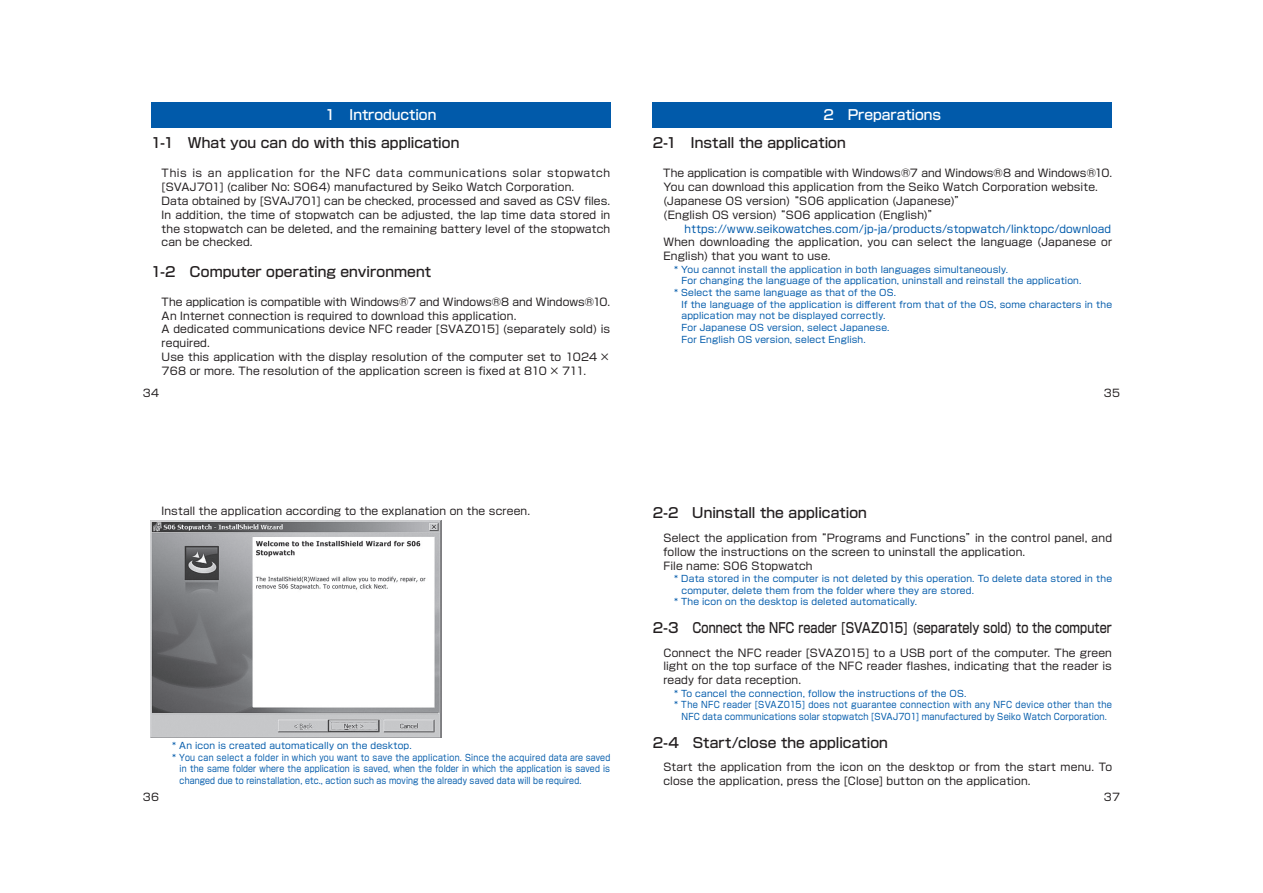
<style>
.page{position:relative;width:1263px;height:893px;background:#fff}
.page>*{position:absolute;margin:0;border:0;box-sizing:border-box;transform-origin:0 0}
.t1{font:500 13.8px "Shin Go Pro";letter-spacing:.005em;color:#231f20}
.t2{font:500 13.8px "Shin Go Pro";color:#fff}
.t3{font:10.65px/13.8px "Shin Go Pro";letter-spacing:.015em;color:#231f20}
.t4{font:10.65px "Shin Go Pro";letter-spacing:.015em;color:#015aaa}
.t5{font:10.65px "Shin Go Pro";letter-spacing:-.005em;color:#231f20}
.t6{font:10.5px "Shin Go Pro";letter-spacing:.025em;color:#231f20}
.t7{font:9px "Shin Go Pro";letter-spacing:.02em;color:#015aaa}
.t8{font:9px "Shin Go Pro";letter-spacing:.02em;color:#015aaa;scale:.86 1}
.t9{font:9px "Shin Go Pro";letter-spacing:.04em;color:#015aaa}
.t10{font:9px "Shin Go Pro";letter-spacing:.02em;color:#015aaa;scale:.9 1}
.t11{font:9px "Shin Go Pro";letter-spacing:.045em;color:#015aaa}
</style>
<div class="page">
<img style="left:151px;top:521px;width:290px;height:217px">
<div style="left:653px;top:102px;width:459px;height:26px;background:#015aaa"></div>
<div style="left:151px;top:102px;width:459px;height:26px;background:#015aaa"></div>
<p class="t2" style="left:325px;top:103px;width:113px">1　Introduction</p>
<p class="t1" style="left:151px;top:132px;width:310px">1-1　What you can do with this application</p>
<p class="t3" style="left:161px;top:165px;width:450px">This is an application for the NFC data communications solar stopwatch [SVAJ701] (caliber No: S064) manufactured by Seiko Watch Corporation.<br>Data obtained by [SVAJ701] can be checked, processed and saved as CSV files.<br>In addition, the time of stopwatch can be adjusted, the lap time data stored in the stopwatch can be deleted, and the remaining battery level of the stopwatch can be checked.</p>
<p class="t1" style="left:151px;top:260px;width:281px">1-2　Computer operating environment</p>
<p class="t3" style="left:151px;top:294px;width:461px;text-indent:11px">The application is compatible with Windows®7 and Windows®8 and Windows®10.　An Internet connection is required to download this application.</p>
<p class="t3" style="left:162px;top:321px;width:450px">A dedicated communications device NFC reader [SVAZ015] (separately sold) is required.<br>Use this application with the display resolution of the computer set to 1024 × 768 or more. The resolution of the application screen is fixed at 810 × 711.</p>
<p class="t6" style="left:143px;top:384px;width:18px">34</p>
<p class="t2" style="left:823px;top:103px;width:119px">2　Preparations</p>
<p class="t1" style="left:653px;top:132px;width:195px">2-1　Install the application</p>
<p class="t5" style="left:663px;top:164px;width:450px">The application is compatible with Windows®7 and Windows®8 and Windows®10.</p>
<p class="t3" style="left:653px;top:179px;width:447px">　You can download this application from the Seiko Watch Corporation website.</p>
<p class="t3" style="left:653px;top:193px;width:314px">　(Japanese OS version)“S06 application (Japanese)”</p>
<p class="t3" style="left:663px;top:206px;width:276px">(English OS version)“S06 application (English)”</p>
<p class="t4" style="left:653px;top:220px;width:460px">　　　https://www.seikowatches.com/jp-ja/products/stopwatch/linktopc/download</p>
<p class="t3" style="left:663px;top:234px;width:450px">When downloading the application, you can select the language (Japanese or<br>English) that you want to use.</p>
<p class="t7" style="left:674px;top:262px;width:335px">* You cannot install the application in both languages simultaneously.</p>
<p class="t7" style="left:681px;top:273px;width:401px">For changing the language of the application, uninstall and reinstall the application.</p>
<p class="t7" style="left:674px;top:285px;width:224px">* Select the same language as that of the OS.</p>
<p class="t7" style="left:681px;top:297px;width:440px">If the language of the application is different from that of the OS, some characters in the……</p>
<p class="t7" style="left:681px;top:309px;width:206px">application may not be displayed correctly.</p>
<p class="t7" style="left:681px;top:320px;width:210px">For Japanese OS version, select Japanese.</p>
<p class="t7" style="left:681px;top:332px;width:186px">For English OS version, select English.</p>
<p class="t6" style="left:1104px;top:385px;width:18px">35</p>
<p class="t3" style="left:151px;top:503px;width:381px">　Install the application according to the explanation on the screen.</p>
<p class="t6" style="left:143px;top:788px;width:18px">36</p>
<p class="t7" style="left:172px;top:738px;width:241px">* An icon is created automatically on the desktop.</p>
<p class="t9" style="left:172px;top:750px;width:439px">* You can select a folder in which you want to save the application. Since the acquired data are saved</p>
<p class="t8" style="left:180px;top:761px;width:502px">in the same folder where the application is saved, when the folder in which the application is saved is</p>
<p class="t8" style="left:180px;top:773px;width:469px">changed due to reinstallation, etc., action such as moving the already saved data will be required.</p>
<p class="t1" style="left:653px;top:502px;width:216px">2-2　Uninstall the application</p>
<p class="t3" style="left:663px;top:530px;width:450px">Select the application from“Programs and Functions”in the control panel, and</p>
<p class="t3" style="left:663px;top:543px;width:363px">follow the instructions on the screen to uninstall the application.</p>
<p class="t3" style="left:653px;top:557px;width:161px">　File name: S06 Stopwatch</p>
<p class="t7" style="left:674px;top:571px;width:439px">* Data stored in the computer is not deleted by this operation. To delete data stored in the</p>
<p class="t7" style="left:681px;top:583px;width:294px">computer, delete them from the folder where they are stored.</p>
<p class="t7" style="left:674px;top:594px;width:245px">* The icon on the desktop is deleted automatically.</p>
<p class="t1" style="left:653px;top:616px;width:460px">2-3　Connect the NFC reader [SVAZ015] (separately sold) to the computer</p>
<p class="t3" style="left:663px;top:644px;width:450px;text-align:justify">Connect the NFC reader [SVAZ015] to a USB port of the computer. The green light on the top surface of the NFC reader flashes, indicating that the reader is ready for data reception.</p>
<p class="t7" style="left:674px;top:686px;width:294px">* To cancel the connection, follow the instructions of the OS.</p>
<p class="t11" style="left:674px;top:698px;width:439px">* The NFC reader [SVAZ015] does not guarantee connection with any NFC device other than the</p>
<p class="t10" style="left:681px;top:709px;width:474px">NFC data communications solar stopwatch [SVAJ701] manufactured by Seiko Watch Corporation.</p>
<p class="t1" style="left:653px;top:731px;width:237px">2-4　Start/close the application</p>
<p class="t3" style="left:663px;top:759px;width:450px">Start the application from the icon on the desktop or from the start menu. To close the application, press the [Close] button on the application.</p>
<p class="t6" style="left:1104px;top:789px;width:18px">37</p>
</div>
